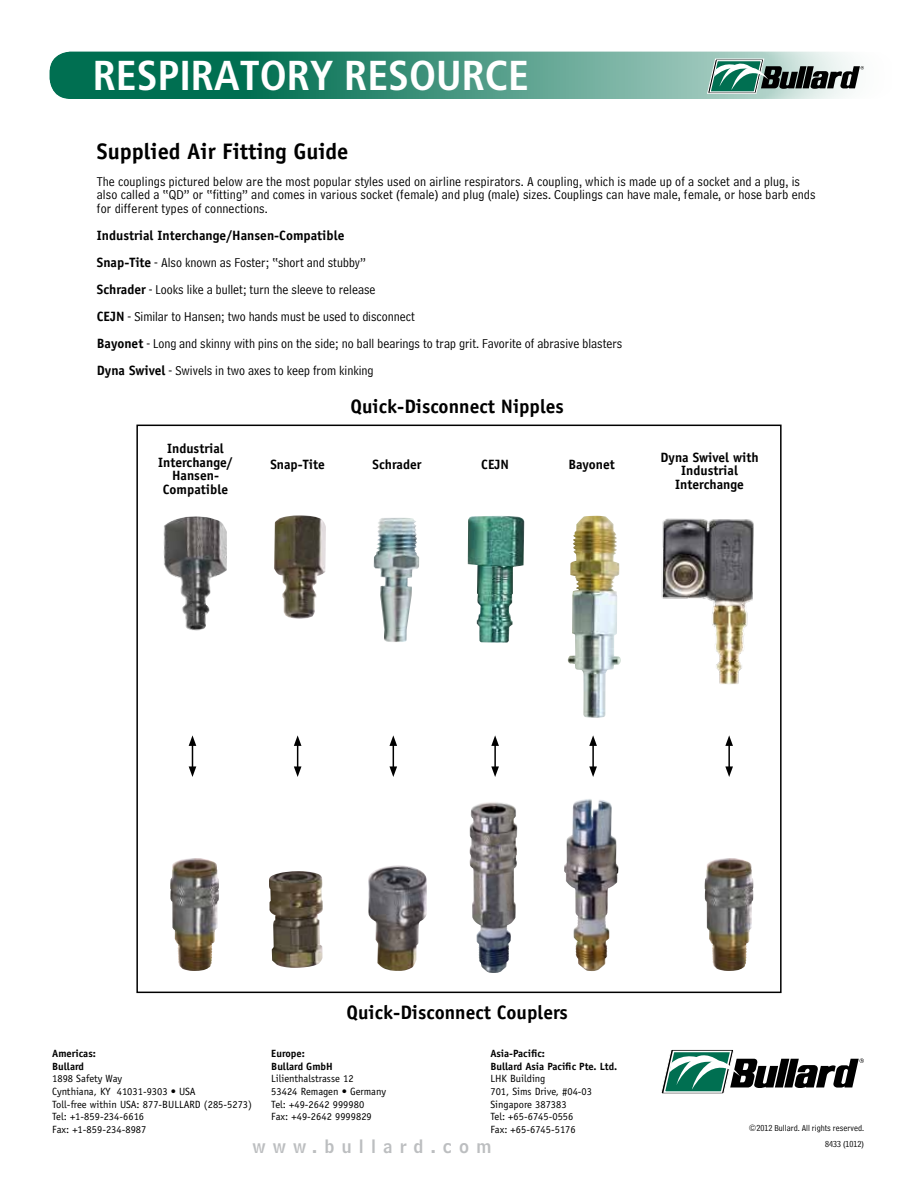
<style>
.page{position:relative;width:918px;height:1188px;background:#fff}
.page>*{position:absolute;margin:0;border:0;box-sizing:border-box;transform-origin:0 0}
.t1{font:700 condensed 41.7px "Frutiger";color:#fff}
.t2{font:700 22.5px "Officina Sans";color:#000}
.t3{font:700 19.5px "Officina Sans";color:#000}
.t4{font:18px "Bell Centennial Name And Number";letter-spacing:.4em;color:#bcbec0}
.t5{font:13.5px/27px "Bell Centennial Address";letter-spacing:.01em;color:#000}
.t6{font:700 13.5px/13.5px "Officina Sans";color:#000;text-align:center}
.t7{font:10.5px/12.6px "Officina Sans";color:#000}
.t8{font:700 10.5px/12.6px "Officina Sans";color:#000}
.t9{font:9px/15.9px "Bell Centennial Address";color:#000;text-align:right}
.s1{font-family:"Officina Sans";font-weight:700}
</style>
<div class="page">
<svg style="left:661px;top:1049px;width:203px;height:45px"></svg>
<svg style="left:50px;top:52px;width:868px;height:47px;background:#4c9a85"></svg>
<svg style="left:707px;top:59px;width:157px;height:34px"></svg>
<img style="left:661px;top:518px;width:93px;height:166px">
<img style="left:705px;top:858px;width:48px;height:113px">
<hr style="left:728px;top:744px;width:2px;height:25px;background:#000">
<svg style="left:725px;top:735px;width:8px;height:11px"></svg>
<svg style="left:725px;top:766px;width:8px;height:11px"></svg>
<img style="left:564px;top:799px;width:55px;height:172px">
<img style="left:568px;top:516px;width:53px;height:202px">
<hr style="left:592px;top:744px;width:2px;height:25px;background:#000">
<svg style="left:589px;top:735px;width:8px;height:11px"></svg>
<svg style="left:589px;top:766px;width:8px;height:11px"></svg>
<img style="left:470px;top:803px;width:47px;height:170px">
<img style="left:468px;top:516px;width:56px;height:127px">
<hr style="left:494px;top:744px;width:2px;height:25px;background:#000">
<svg style="left:491px;top:735px;width:8px;height:11px"></svg>
<svg style="left:491px;top:766px;width:8px;height:11px"></svg>
<img style="left:368px;top:865px;width:59px;height:106px">
<img style="left:374px;top:518px;width:45px;height:124px">
<svg style="left:389px;top:735px;width:8px;height:42px"></svg>
<img style="left:163px;top:516px;width:64px;height:115px">
<img style="left:170px;top:858px;width:49px;height:113px">
<svg style="left:189px;top:735px;width:7px;height:42px"></svg>
<img style="left:269px;top:871px;width:54px;height:97px">
<img style="left:274px;top:515px;width:52px;height:104px">
<svg style="left:294px;top:735px;width:7px;height:42px"></svg>
<h1 class="t1" style="left:93px;top:51px;width:438px">RESPIRATORY RESOURCE</h1>
<h2 class="t2" style="left:97px;top:137px;width:253px">Supplied Air Fitting Guide</h2>
<p class="t5" style="left:97px;top:175px;width:720px;line-height:13.5px">The couplings pictured below are the most popular styles used on airline respirators. A coupling, which is made up of a socket and a plug, is also called a “QD” or “fitting” and comes in various socket (female) and plug (male) sizes. Couplings can have male, female, or hose barb ends for different types of connections.</p>
<p class="t6" style="left:97px;top:228px;width:249px">Industrial Interchange/Hansen-Compatible</p>
<p class="t5" style="left:97px;top:249px;width:527px"><span class="s1">Snap-Tite</span> - Also known as Foster; “short and stubby”<br><span class="s1">Schrader</span> - Looks like a bullet; turn the sleeve to release<br><span class="s1">CEJN</span> - Similar to Hansen; two hands must be used to disconnect<br><span class="s1">Bayonet</span> - Long and skinny with pins on the side; no ball bearings to trap grit. Favorite of abrasive blasters <span class="s1">Dyna Swivel</span> - Swivels in two axes to keep from kinking</p>
<p class="t6" style="left:158px;top:442px;width:76px">Industrial<br>Interchange/<br>Hansen-<br>Compatible</p>
<p class="t6" style="left:270px;top:458px;width:56px">Snap-Tite</p>
<h3 class="t3" style="left:351px;top:394px;width:215px">Quick-Disconnect Nipples</h3>
<p class="t6" style="left:373px;top:458px;width:51px">Schrader</p>
<p class="t6" style="left:481px;top:458px;width:29px">CEJN</p>
<p class="t6" style="left:568px;top:458px;width:48px">Bayonet</p>
<p class="t6" style="left:661px;top:450px;width:100px">Dyna Swivel with<br>Industrial<br>Interchange</p>
<p class="t8" style="left:52px;top:1047px;width:45px">Americas:<br>Bullard</p>
<p class="t7" style="left:52px;top:1073px;width:201px">1898 Safety Way<br>Cynthiana, KY 41031-9303 • USA<br>Toll-free within USA: 877-BULLARD (285-5273)<br>Tel: +1-859-234-6616<br>Fax: +1-859-234-8987</p>
<h3 class="t3" style="left:347px;top:1000px;width:223px">Quick-Disconnect Couplers</h3>
<p class="t8" style="left:271px;top:1047px;width:63px">Europe:<br>Bullard GmbH</p>
<p class="t7" style="left:271px;top:1073px;width:116px">Lilienthalstrasse 12<br>53424 Remagen • Germany<br>Tel: +49-2642 999980<br>Fax: +49-2642 9999829</p>
<p class="t8" style="left:490px;top:1047px;width:128px">Asia-Pacific:<br>Bullard Asia Pacific Pte. Ltd.</p>
<p class="t7" style="left:490px;top:1073px;width:103px">LHK Building<br>701, Sims Drive, #04-03<br>Singapore 387383<br>Tel: +65-6745-0556<br>Fax: +65-6745-5176</p>
<h3 class="t4" style="left:252px;top:1135px;width:241px">www.bullard.com</h3>
<p class="t9" style="left:749px;top:1120px;width:117px">©2012 Bullard. All rights reserved.<br>8433 (1012)</p>
</div>
